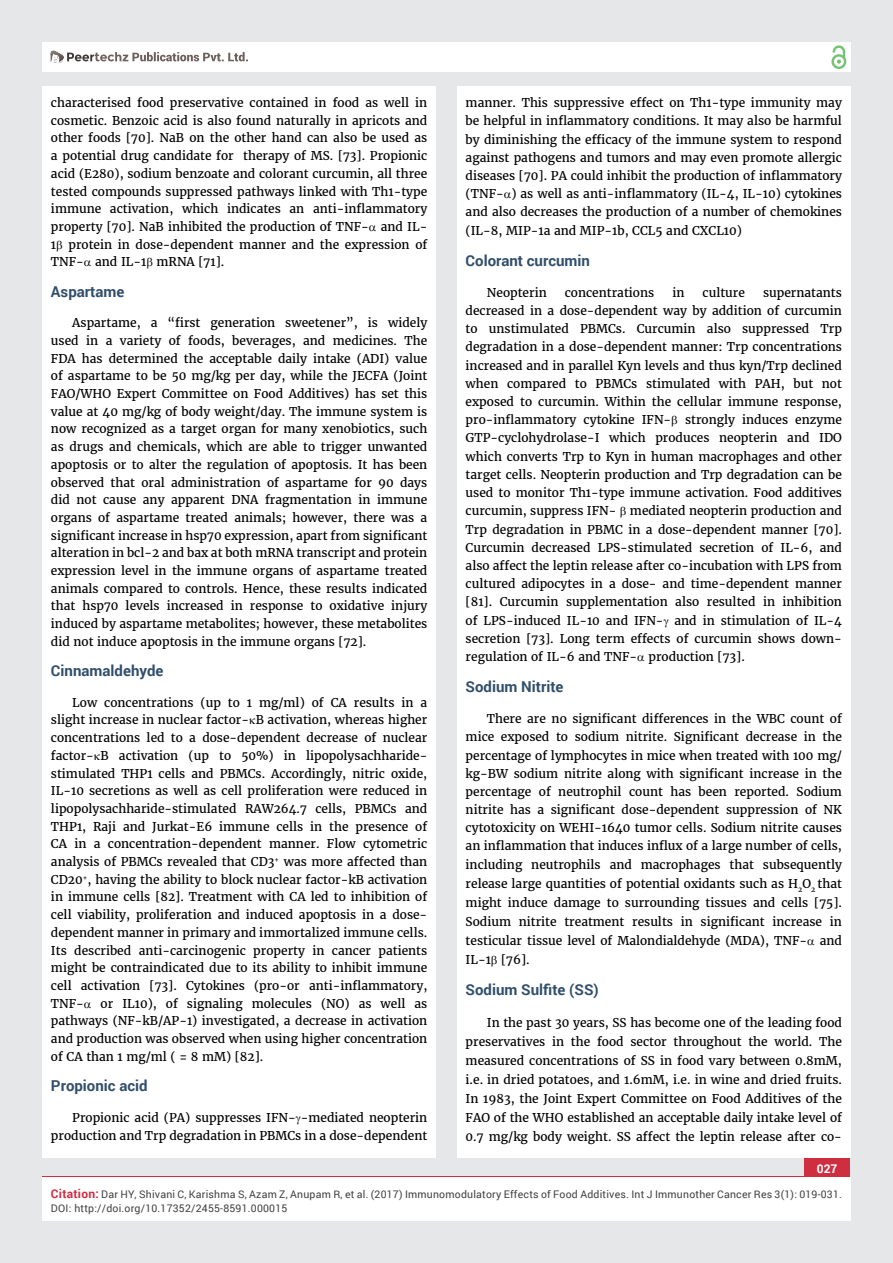
<style>
.page{position:relative;width:893px;height:1263px;background:#e6e7e8}
.page>*{position:absolute;margin:0;border:0;box-sizing:border-box;transform-origin:0 0}
.t1{font:700 15px "Roboto";color:#314e6b}
.t2{font:12px/17.7px "Merriweather";color:#000;text-align:justify}
.t3{font:700 12px "Roboto";color:#fff}
.t4{font:10.5px/13.5px "Roboto";letter-spacing:.02em;color:#414042}
.s1{font-weight:700;font-size:12px;color:#cf2e41}
</style>
<div class="page">
<div style="left:42px;top:43px;width:808px;height:29px;background:#fff"></div>
<div style="left:831px;top:54px;width:15px;height:15px;border:2px solid #74c273;border-radius:50%"></div>
<svg style="left:831px;top:45px;width:15px;height:19px"></svg>
<div style="left:804px;top:1157px;width:46px;height:43px;background:#cf2e41"></div>
<svg style="left:49px;top:50px;width:199px;height:14px"></svg>
<div style="left:42px;top:1177px;width:808px;height:43px;background:#fff"></div>
<div style="left:42px;top:87px;width:394px;height:1071px;background:#fff"></div>
<div style="left:457px;top:87px;width:393px;height:1071px;background:#fff"></div>
<p class="t2" style="left:51px;top:94px;width:378px">characterised food preservative contained in food as well in cosmetic. Benzoic acid is also found naturally in apricots and other foods [70]. NaB on the other hand can also be used as a potential drug candidate for therapy of MS. [73]. Propionic acid (E280), sodium benzoate and colorant curcumin, all three tested compounds suppressed pathways linked with Th1-type immune activation, which indicates an anti-inflammatory property [70]. NaB inhibited the production of TNF- and IL-1 protein in dose-dependent manner and the expression of TNF- and IL-1 mRNA [71].</p>
<p class="t1" style="left:51px;top:281px;width:75px">Aspartame</p>
<p class="t2" style="left:51px;top:314px;width:378px;text-indent:21px">Aspartame, a “first generation sweetener”, is widely used in a variety of foods, beverages, and medicines. The FDA has determined the acceptable daily intake (ADI) value of aspartame to be 50 mg/kg per day, while the JECFA (Joint FAO/WHO Expert Committee on Food Additives) has set this value at 40 mg/kg of body weight/day. The immune system is now recognized as a target organ for many xenobiotics, such as drugs and chemicals, which are able to trigger unwanted apoptosis or to alter the regulation of apoptosis. It has been observed that oral administration of aspartame for 90 days did not cause any apparent DNA fragmentation in immune organs of aspartame treated animals; however, there was a significant increase in hsp70 expression, apart from significant alteration in bcl-2 and bax at both mRNA transcript and protein expression level in the immune organs of aspartame treated animals compared to controls. Hence, these results indicated that hsp70 levels increased in response to oxidative injury induced by aspartame metabolites; however, these metabolites did not induce apoptosis in the immune organs [72].</p>
<p class="t1" style="left:51px;top:661px;width:114px">Cinnamaldehyde</p>
<p class="t2" style="left:51px;top:694px;width:378px;text-indent:21px">Low concentrations (up to 1 mg/ml) of CA results in a slight increase in nuclear factor- B activation, whereas higher concentrations led to a dose-dependent decrease of nuclear factor- B activation (up to 50%) in lipopolysachharide&shy;stimulated THP1 cells and PBMCs. Accordingly, nitric oxide, IL-10 secretions as well as cell proliferation were reduced in lipopolysachharide-stimulated RAW264.7 cells, PBMCs and THP1, Raji and Jurkat-E6 immune cells in the presence of CA in a concentration-dependent manner. Flow cytometric analysis of PBMCs revealed that CD3<sup>+</sup> was more affected than CD20<sup>+</sup>, having the ability to block nuclear factor-kB activation in immune cells [82]. Treatment with CA led to inhibition of cell viability, proliferation and induced apoptosis in a dose&shy;dependent manner in primary and immortalized immune cells.<br>Its described anti-carcinogenic property in cancer patients might be contraindicated due to its ability to inhibit immune cell activation [73]. Cytokines (pro-or anti-inflammatory, TNF-</p>
<p class="t2" style="left:51px;top:995px;width:378px;text-indent:50px">or IL10), of signaling molecules (NO) as well as pathways (NF-kB/AP-1) investigated, a decrease in activation and production was observed when using higher concentration of CA than 1 mg/ml ( = 8 mM) [82].</p>
<p class="t1" style="left:51px;top:1076px;width:98px">Propionic acid</p>
<p class="t2" style="left:51px;top:1109px;width:378px;line-height:18.3px;text-align:right">Propionic acid (PA) suppresses IFN- -mediated neopterin production and Trp degradation in PBMCs in a dose-dependent</p>
<p class="t2" style="left:466px;top:94px;width:378px;line-height:18.3px">manner. This suppressive effect on Th1-type immunity may be helpful in inflammatory conditions. It may also be harmful by diminishing the efficacy of the immune system to respond against pathogens and tumors and may even promote allergic diseases [70]. PA could inhibit the production of inflammatory (TNF- ) as well as anti-inflammatory (IL-4, IL-10) cytokines and also decreases the production of a number of chemokines (IL-8, MIP-1a and MIP-1b, CCL5 and CXCL10)</p>
<p class="t1" style="left:466px;top:250px;width:126px">Colorant curcumin</p>
<p class="t2" style="left:487px;top:283px;width:61px">Neopterin</p>
<p class="t2" style="left:565px;top:283px;width:91px">concentrations</p>
<p class="t2" style="left:672px;top:283px;width:14px">in</p>
<p class="t2" style="left:702px;top:283px;width:44px">culture</p>
<p class="t2" style="left:466px;top:283px;width:378px;line-height:18.1px;text-indent:297px">supernatants decreased in a dose-dependent way by addition of curcumin to unstimulated PBMCs. Curcumin also suppressed Trp degradation in a dose-dependent manner: Trp concentrations increased and in parallel Kyn levels and thus kyn/Trp declined when compared to PBMCs stimulated with PAH, but not exposed to curcumin. Within the cellular immune response, pro-inflammatory cytokine IFN- strongly induces enzyme GTP-cyclohydrolase-I which produces neopterin and IDO which converts Trp to Kyn in human macrophages and other target cells. Neopterin production and Trp degradation can be used to monitor Th1-type immune activation. Food additives curcumin, suppress IFN- mediated neopterin production and Trp degradation in PBMC in a dose-dependent manner [70].<br>Curcumin decreased LPS-stimulated secretion of IL-6, and also affect the leptin release after co-incubation with LPS from cultured adipocytes in a dose- and time-dependent manner [81]. Curcumin supplementation also resulted in inhibition of LPS-induced IL-10 and IFN- and in stimulation of IL-4 secretion [73]. Long term effects of curcumin shows down&shy;regulation of IL-6 and TNF- production [73].</p>
<p class="t1" style="left:466px;top:676px;width:99px">Sodium Nitrite</p>
<p class="t2" style="left:466px;top:710px;width:378px;line-height:18.5px;text-indent:21px">There are no significant differences in the WBC count of mice exposed to sodium nitrite. Significant decrease in the percentage of lymphocytes in mice when treated with 100 mg/ kg-BW sodium nitrite along with significant increase in the percentage of neutrophil count has been reported. Sodium nitrite has a significant dose-dependent suppression of NK cytotoxicity on WEHI-1640 tumor cells. Sodium nitrite causes an inflammation that induces influx of a large number of cells, including neutrophils and macrophages that subsequently release large quantities of potential oxidants such as H<sub>2</sub>O<sub>2</sub> that might induce damage to surrounding tissues and cells [75].<br>Sodium nitrite treatment results in significant increase in testicular tissue level of Malondialdehyde (MDA), TNF- and IL-1 [76].</p>
<p class="t1" style="left:466px;top:980px;width:135px">Sodium Sulfite (SS)</p>
<p class="t2" style="left:466px;top:1013px;width:378px;line-height:18.9px;text-indent:21px">In the past 30 years, SS has become one of the leading food preservatives in the food sector throughout the world. The measured concentrations of SS in food vary between 0.8mM, i.e. in dried potatoes, and 1.6mM, i.e. in wine and dried fruits.<br>In 1983, the Joint Expert Committee on Food Additives of the FAO of the WHO established an acceptable daily intake level of 0.7 mg/kg body weight. SS affect the leptin release after co-</p>
<p class="t3" style="left:817px;top:1161px;width:22px">027</p>
<p class="t4" style="left:51px;top:1188px;width:792px"><span class="s1">Citation:</span> Dar HY, Shivani C, Karishma S, Azam Z, Anupam R, et al. (2017) Immunomodulatory Effects of Food Additives. Int J Immunother Cancer Res 3(1): 019-031.<br>DOI: http://doi.org/10.17352/2455-8591.000015</p>
</div>
